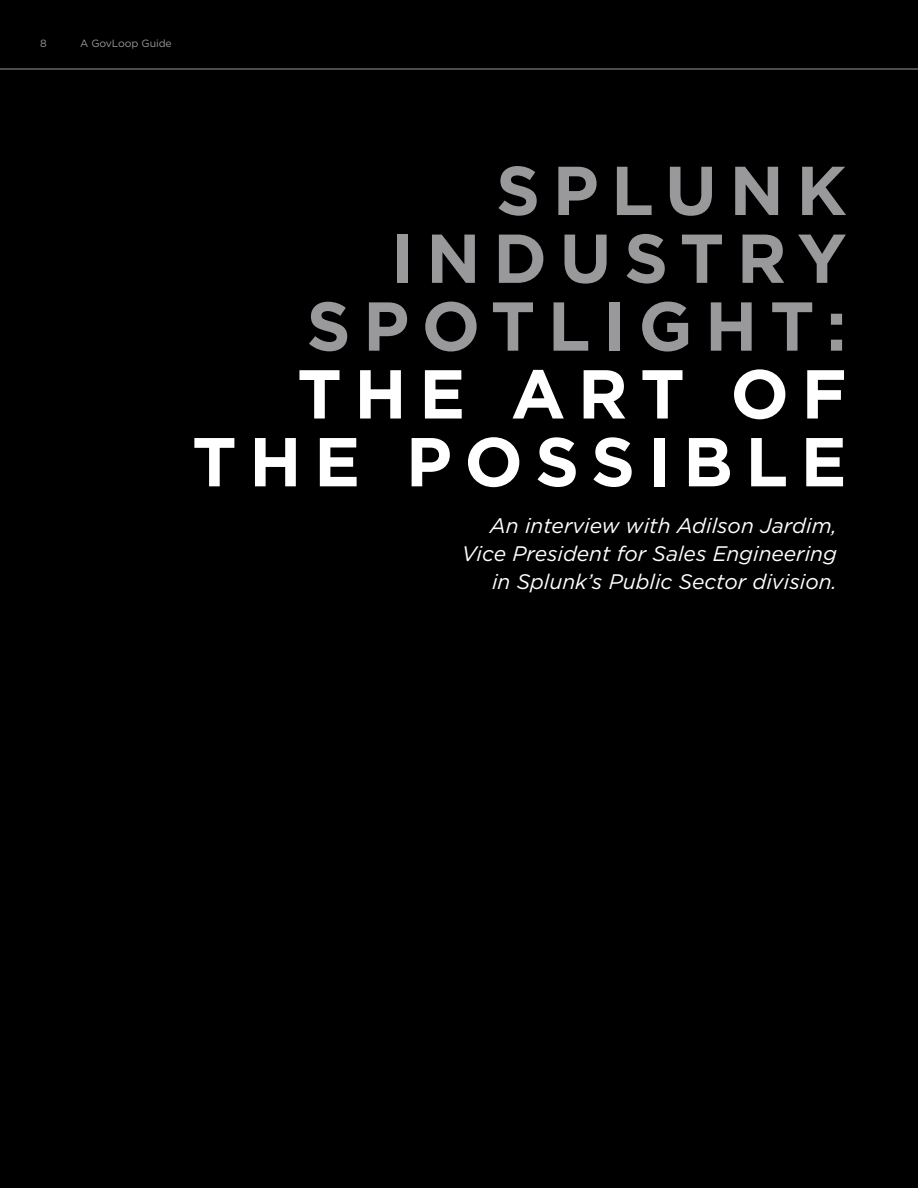
<style>
.page{position:relative;width:918px;height:1188px;background:#000}
.page>*{position:absolute;margin:0;border:0;box-sizing:border-box;transform-origin:0 0}
.t1{font:700 69px/67.8px "Gotham";letter-spacing:.18em;color:#99989a;text-align:right}
.t2{font:700 69px/67.8px "Gotham";letter-spacing:.18em;color:#fff;text-align:right}
.t3{font:italic 21px/28.2px "Gotham";color:#fff;text-align:right}
.t4{font:10.5px "Gotham";letter-spacing:-.01em;color:#99989a}
</style>
<div class="page">
<hr style="left:0;top:69px;width:918px;height:1px;background:#99989a">
<p class="t4" style="left:40px;top:36px;width:8px">8</p>
<p class="t4" style="left:80px;top:36px;width:93px">A GovLoop Guide</p>
<h1 class="t1" style="left:307px;top:156px;width:542px">SPLUNK<br>INDUSTRY<br>SPOTLIGHT:</h1>
<h1 class="t2" style="left:192px;top:360px;width:656px">THE ART OF<br>THE POSSIBLE</h1>
<p class="t3" style="left:462px;top:511px;width:377px">An interview with Adilson Jardim,<br>Vice President for Sales Engineering in Splunk’s Public Sector division.</p>
</div>
